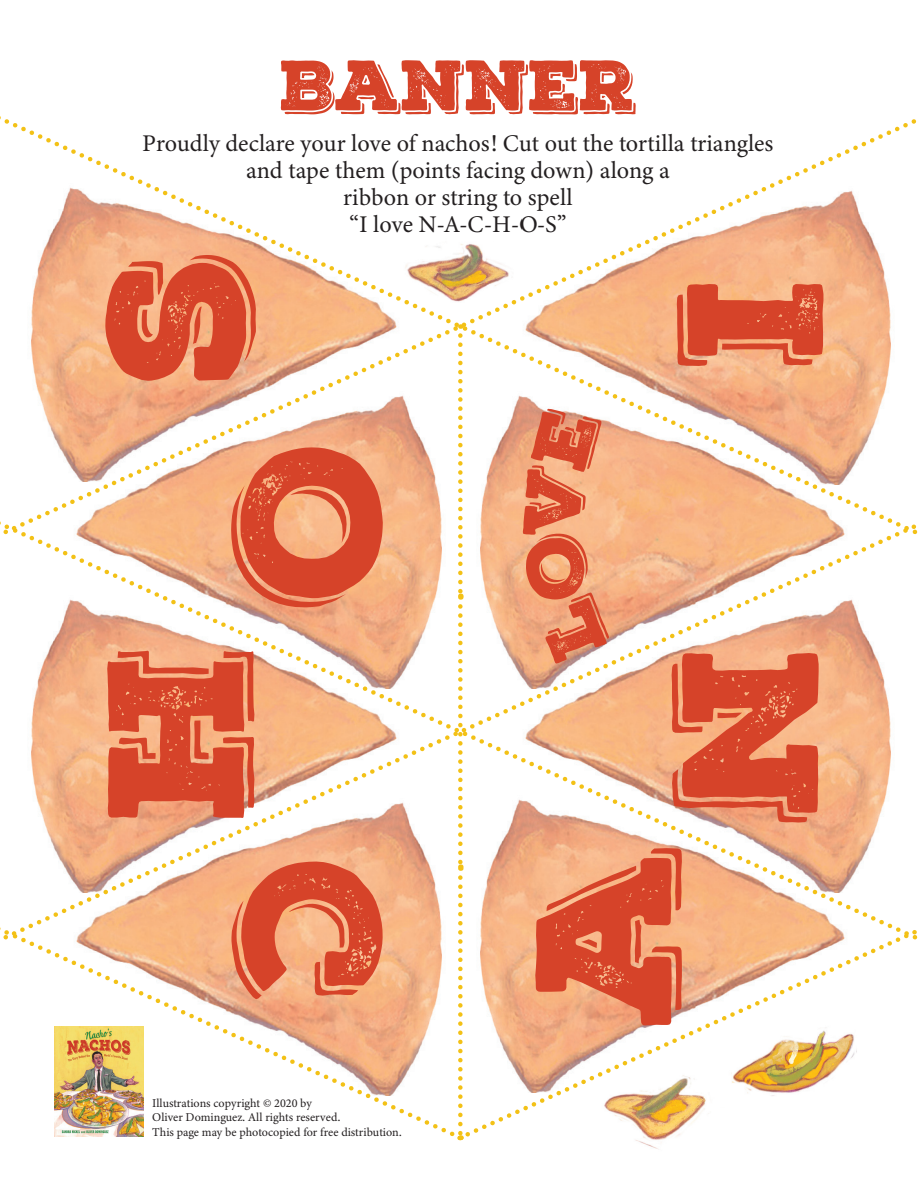
<style>
.page{position:relative;width:918px;height:1188px;background:#fff}
.page>*{position:absolute;margin:0;border:0;box-sizing:border-box;transform-origin:0 0}
.garland_letters{font:187.5px "Nexa Rust Slab Black Shadow 01";color:#d64329}
.NewMainHead{font:69px "Nexa Rust Slab Black Shadow 01";color:#d64329}
.Instructions{font:24px/27px "Minion Variable Concept";color:#231f20;text-align:center}
.t1{font:12px/14.4px "Minion Variable Concept";color:#231f20}
.s1{font-family:"Minion Pro"}
</style>
<div class="page">
<svg style="left:463px;top:920px;width:455px;height:219px"></svg>
<svg style="left:0;top:920px;width:458px;height:220px"></svg>
<svg style="left:458px;top:336px;width:5px;height:264px"></svg>
<svg style="left:458px;top:606px;width:5px;height:265px"></svg>
<svg style="left:458px;top:878px;width:5px;height:262px"></svg>
<img style="left:31px;top:179px;width:368px;height:293px">
<img style="left:74px;top:386px;width:368px;height:293px">
<img style="left:31px;top:590px;width:368px;height:293px">
<img style="left:522px;top:599px;width:369px;height:284px">
<img style="left:471px;top:790px;width:377px;height:303px">
<img style="left:74px;top:793px;width:377px;height:303px">
<img style="left:480px;top:395px;width:368px;height:294px">
<img style="left:720px;top:1013px;width:159px;height:95px">
<img style="left:404px;top:244px;width:113px;height:66px">
<img style="left:577px;top:1059px;width:159px;height:90px">
<img style="left:522px;top:182px;width:369px;height:302px">
<svg style="left:521px;top:406px;width:90px;height:258px;background:#f3b48a"></svg>
<p class="NewMainHead" style="left:280px;top:39px;width:358px">BANNER</p>
<p class="Instructions" style="left:142px;top:129px;width:633px">Proudly declare your love of nachos! Cut out the tortilla triangles and tape them (points facing down) along a<br>ribbon or string to spell<br>“I love N-A-C-H-O-S”</p>
<p class="garland_letters" style="left:49px;top:382px;width:129px;rotate:-90deg">S</p>
<p class="garland_letters" style="left:882px;top:281px;width:89px;rotate:90deg">I</p>
<p class="garland_letters" style="left:439px;top:446px;width:163px;rotate:90deg">O</p>
<p class="garland_letters" style="left:49px;top:821px;width:174px;rotate:-90deg">H</p>
<p class="garland_letters" style="left:439px;top:861px;width:142px;rotate:90deg">C</p>
<p class="t1" style="left:152px;top:1096px;width:251px">Illustrations copyright <span class="s1">©</span> 2020 by<br>Oliver Dominguez. All rights reserved.<br>This page may be photocopied for free distribution.</p>
<p class="garland_letters" style="left:877px;top:650px;width:176px;rotate:90deg">N</p>
<p class="garland_letters" style="left:477px;top:1026px;width:179px;rotate:-90deg">A</p>
</div>
